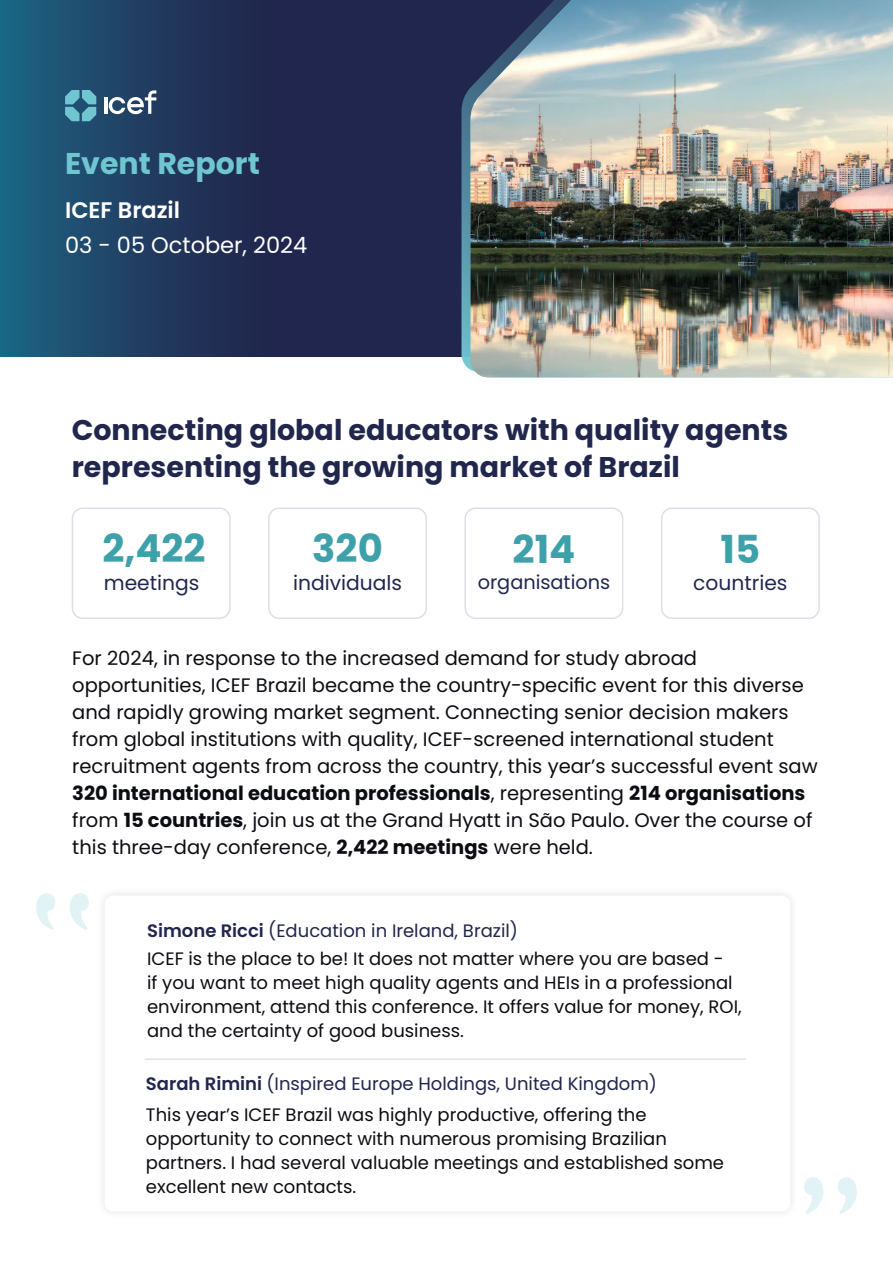
<style>
.page{position:relative;width:893px;height:1263px;background:#fff}
.page>*{position:absolute;margin:0;border:0;box-sizing:border-box;transform-origin:0 0}
.t1{font:700 38.55px "Poppins";color:#3ea0a9}
.t2{font:700 30px "Poppins";color:#6fc6d0}
.t3{font:700 28.5px/37.2px "Poppins";color:#21274c}
.t4{font:22.5px "Poppins";color:#fff}
.t5{font:600 22.5px "Poppins";color:#fff}
.t6{font:20.25px "Poppins";color:#20264d}
.t7{font:19.5px/27px "Poppins";color:#0c0d13}
.t8{font:19.35px "Poppins";color:#20264d}
.t9{font:18px/24px "Poppins";color:#0c0d13}
.t10{font:18px "Poppins";color:#20264d}
.s1{font-weight:700}
.s2{font-weight:600}
</style>
<div class="page">
<svg style="left:0;top:0;width:461px;height:356px;background:#1f365a"></svg>
<svg style="left:461px;top:0;width:9px;height:370px;background:#49768f"></svg>
<img style="left:470px;top:0;width:423px;height:377px">
<div style="left:72px;top:507px;width:159px;height:112px;border:1px solid #dfdde6;border-radius:10px"></div>
<div style="left:268px;top:507px;width:159px;height:112px;border:1px solid #dfdde6;border-radius:10px"></div>
<div style="left:464px;top:507px;width:159px;height:112px;border:1px solid #dfdde6;border-radius:10px"></div>
<div style="left:661px;top:507px;width:159px;height:112px;border:1px solid #dfdde6;border-radius:10px"></div>
<div style="left:96px;top:886px;width:704px;height:334px;background:#fafafa"></div>
<div style="left:105px;top:895px;width:685px;height:316px;background:#fff;border-radius:9px"></div>
<svg style="left:36px;top:893px;width:53px;height:37px"></svg>
<svg style="left:804px;top:1177px;width:53px;height:37px"></svg>
<svg style="left:65px;top:90px;width:31px;height:31px"></svg>
<hr style="left:104px;top:97px;width:3px;height:17px;background:#fff">
<svg style="left:109px;top:90px;width:47px;height:24px"></svg>
<hr style="left:145px;top:1058px;width:601px;height:2px;background:#9c9e9f">
<h2 class="t2" style="left:65px;top:150px;width:196px">Event Report</h2>
<p class="t5" style="left:65px;top:197px;width:116px">ICEF Brazil</p>
<p class="t4" style="left:65px;top:232px;width:244px">03 - 05 October, 2024</p>
<h3 class="t3" style="left:72px;top:413px;width:718px">Connecting global educators with quality agents representing the growing market of Brazil</h3>
<h1 class="t1" style="left:102px;top:532px;width:105px">2,422</h1>
<p class="t6" style="left:104px;top:571px;width:97px">meetings</p>
<h1 class="t1" style="left:312px;top:532px;width:72px">320</h1>
<p class="t6" style="left:293px;top:571px;width:110px">individuals</p>
<h1 class="t1" style="left:513px;top:532px;width:64px">214</h1>
<p class="t8" style="left:478px;top:570px;width:134px">organisations</p>
<h1 class="t1" style="left:721px;top:532px;width:41px">15</h1>
<p class="t6" style="left:693px;top:571px;width:96px">countries</p>
<p class="t7" style="left:72px;top:645px;width:747px">For 2024, in response to the increased demand for study abroad opportunities, ICEF Brazil became the country-specific event for this diverse and rapidly growing market segment. Connecting senior decision makers from global institutions with quality, ICEF-screened international student recruitment agents from across the country, this year’s successful event saw <span class="s1">320 international education professionals</span>, representing <span class="s1">214 organisations </span>from <span class="s1">15 countries</span>, join us at the Grand Hyatt in São Paulo. Over the course of this three-day conference, <span class="s1">2,422 meetings</span> were held.</p>
<p class="t10" style="left:147px;top:920px;width:372px"><span class="s2">Simone Ricci</span> (Education in Ireland, Brazil)</p>
<p class="t9" style="left:147px;top:947px;width:596px">ICEF is the place to be! It does not matter where you are based -<br>if you want to meet high quality agents and HEIs in a professional environment, attend this conference. It offers value for money, ROI, and the certainty of good business.</p>
<p class="t10" style="left:146px;top:1073px;width:513px"><span class="s2">Sarah Rimini</span> (Inspired Europe Holdings, United Kingdom)</p>
<p class="t9" style="left:146px;top:1103px;width:580px">This year’s ICEF Brazil was highly productive, offering the opportunity to connect with numerous promising Brazilian partners. I had several valuable meetings and established some excellent new contacts.</p>
</div>
